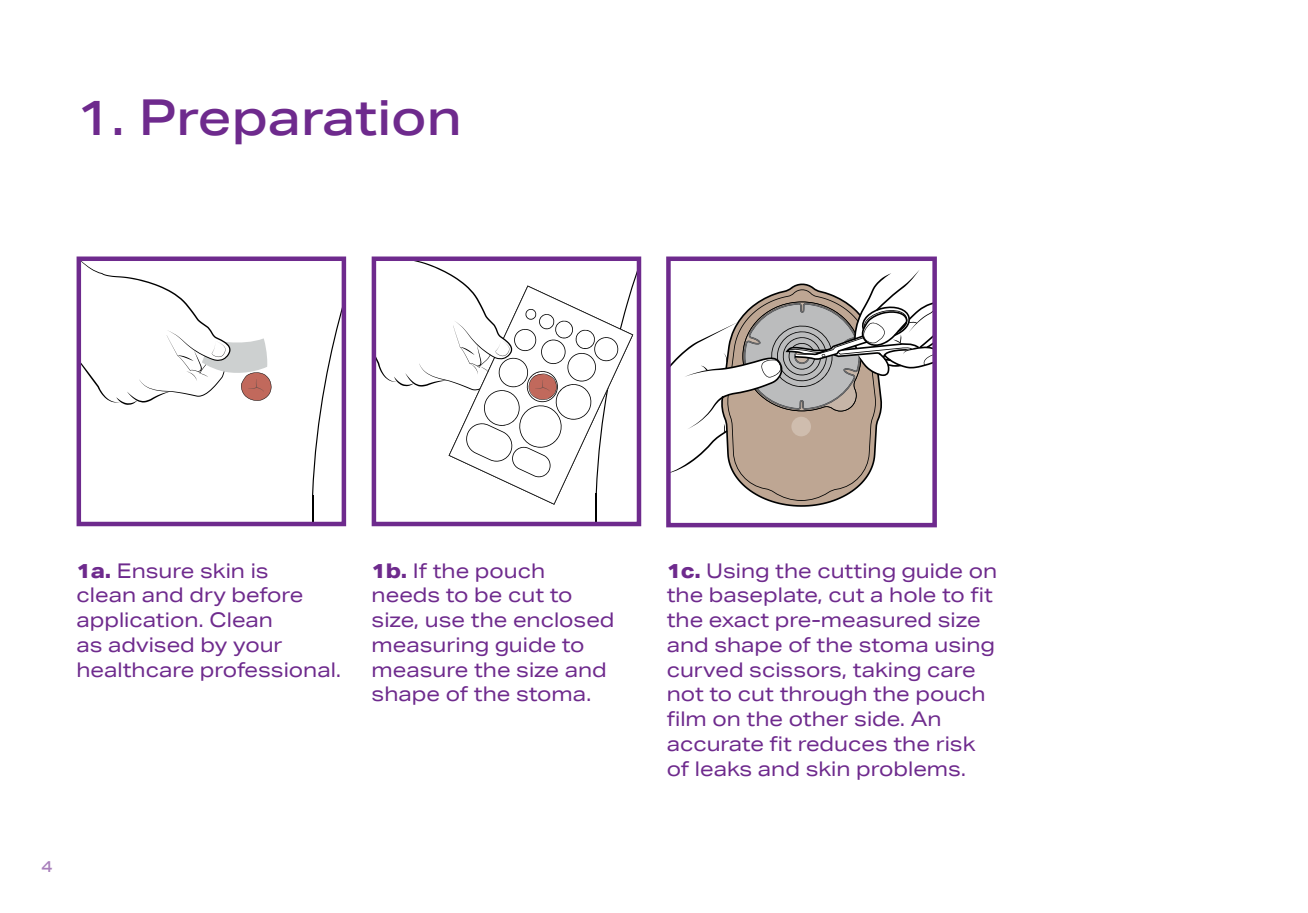
<style>
.page{position:relative;width:1308px;height:913px;background:#fff}
.page>*{position:absolute;margin:0;border:0;box-sizing:border-box;transform-origin:0 0}
.t1{font:500 49.5px "Aktiv Grotesk Ex";color:#6e2a8d}
.t2{font:20.25px/24.8px "Aktiv Grotesk Ex";color:#6e2a8d}
.t3{font:500 15.75px "Aktiv Grotesk Ex";color:#a87fbb}
.s1{font-weight:800}
</style>
<div class="page">
<svg style="left:312px;top:311px;width:29px;height:210px"></svg>
<svg style="left:82px;top:261px;width:189px;height:144px"></svg>
<div style="left:77px;top:256px;width:269px;height:270px;border:4px solid #6e2a8d"></div>
<hr style="left:595px;top:493px;width:2px;height:30px;background:#000">
<svg style="left:377px;top:261px;width:259px;height:243px"></svg>
<div style="left:372px;top:256px;width:269px;height:270px;border:4px solid #6e2a8d"></div>
<svg style="left:671px;top:270px;width:261px;height:236px"></svg>
<div style="left:666px;top:256px;width:271px;height:271px;border:4px solid #6e2a8d"></div>
<h1 class="t1" style="left:77px;top:88px;width:387px">1. Preparation</h1>
<p class="t2" style="left:77px;top:557px;width:266px"><span class="s1">1a.</span> Ensure skin is<br>clean and dry before application. Clean<br>as advised by your healthcare professional.</p>
<p class="t2" style="left:372px;top:557px;width:244px"><span class="s1">1b.</span> If the pouch needs to be cut to size, use the enclosed measuring guide to measure the size and shape of the stoma.</p>
<p class="t2" style="left:666px;top:557px;width:332px"><span class="s1">1c.</span> Using the cutting guide on the baseplate, cut a hole to fit the exact pre-measured size and shape of the stoma using curved scissors, taking care not to cut through the pouch film on the other side. An accurate fit reduces the risk of leaks and skin problems.</p>
<p class="t3" style="left:41px;top:856px;width:13px">4</p>
</div>
